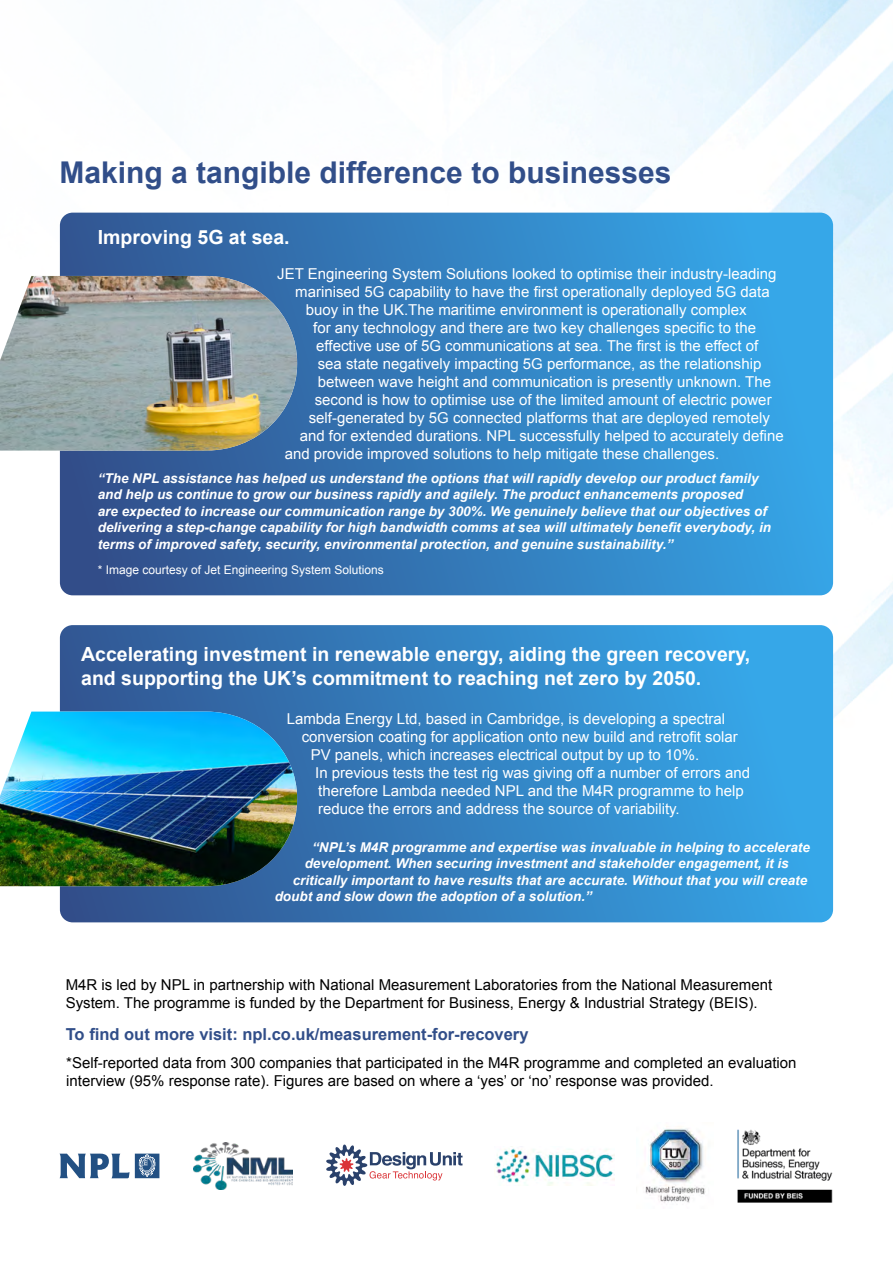
<style>
.page{position:relative;width:893px;height:1263px;background:#fff}
.page>*{position:absolute;margin:0;border:0;box-sizing:border-box;transform-origin:0 0}
.t1{font:700 30px "Arial";color:#314e89}
.t2{font:700 19.5px/24px "Arial";color:#fff}
.t3{font:700 16.5px "Arial";color:#314e89}
.t4{font:15px "Arial";color:#fff}
.t5{font:15px/18px "Arial";color:#000}
.t6{font:italic 700 13.5px/16.5px "Arial";color:#fff}
.t7{font:12px "Arial";color:#fff}
</style>
<div class="page">
<img style="left:0;top:0;width:893px;height:1190px">
<img style="left:636px;top:1123px;width:78px;height:80px">
<svg style="left:60px;top:1153px;width:99px;height:25px"></svg>
<img style="left:193px;top:1143px;width:99px;height:46px">
<svg style="left:326px;top:1144px;width:136px;height:42px"></svg>
<img style="left:495px;top:1146px;width:120px;height:40px">
<svg style="left:60px;top:213px;width:773px;height:382px"></svg>
<svg style="left:60px;top:625px;width:773px;height:297px"></svg>
<img style="left:0;top:276px;width:297px;height:175px">
<img style="left:0;top:711px;width:297px;height:175px">
<img style="left:735px;top:1127px;width:101px;height:76px">
<h1 class="t1" style="left:60px;top:153px;width:613px">Making a tangible difference to businesses</h1>
<h2 class="t2" style="left:98px;top:226px;width:193px">Improving 5G at sea.</h2>
<p class="t4" style="left:277px;top:264px;width:501px">JET Engineering System Solutions looked to optimise their industry-leading</p>
<p class="t4" style="left:295px;top:282px;width:476px">marinised 5G capability to have the first operationally deployed 5G data</p>
<p class="t4" style="left:306px;top:300px;width:442px">buoy in the UK.The maritime environment is operationally complex</p>
<p class="t4" style="left:313px;top:318px;width:444px">for any technology and there are two key challenges specific to the</p>
<p class="t4" style="left:316px;top:336px;width:443px">effective use of 5G communications at sea. The first is the effect of</p>
<p class="t4" style="left:318px;top:354px;width:445px">sea state negatively impacting 5G performance, as the relationship</p>
<p class="t4" style="left:318px;top:372px;width:455px">between wave height and communication is presently unknown. The</p>
<p class="t4" style="left:315px;top:390px;width:458px">second is how to optimise use of the limited amount of electric power</p>
<p class="t4" style="left:309px;top:408px;width:463px">self-generated by 5G connected platforms that are deployed remotely</p>
<p class="t4" style="left:300px;top:426px;width:485px">and for extended durations. NPL successfully helped to accurately define</p>
<p class="t4" style="left:285px;top:444px;width:436px">and provide improved solutions to help mitigate these challenges.</p>
<p class="t6" style="left:98px;top:470px;width:675px">“The NPL assistance has helped us understand the options that will rapidly develop our product family and help us continue to grow our business rapidly and agilely. The product enhancements proposed<br>are expected to increase our communication range by 300%. We genuinely believe that our objectives of delivering a step-change capability for high bandwidth comms at sea will ultimately benefit everybody, in terms of improved safety, security, environmental protection, and genuine sustainability.”</p>
<p class="t7" style="left:98px;top:562px;width:288px">* Image courtesy of Jet Engineering System Solutions</p>
<h2 class="t2" style="left:81px;top:642px;width:671px">Accelerating investment in renewable energy, aiding the green recovery, and supporting the UK’s commitment to reaching net zero by 2050.</h2>
<p class="t4" style="left:287px;top:709px;width:440px">Lambda Energy Ltd, based in Cambridge, is developing a spectral</p>
<p class="t4" style="left:302px;top:727px;width:438px">conversion coating for application onto new build and retrofit solar</p>
<p class="t4" style="left:311px;top:745px;width:390px">PV panels, which increases electrical output by up to 10%.</p>
<p class="t4" style="left:315px;top:763px;width:436px">In previous tests the test rig was giving off a number of errors and</p>
<p class="t4" style="left:318px;top:781px;width:427px">therefore Lambda needed NPL and the M4R programme to help</p>
<p class="t4" style="left:318px;top:799px;width:363px">reduce the errors and address the source of variability.</p>
<p class="t6" style="left:312px;top:839px;width:499px">“NPL’s M4R programme and expertise was invaluable in helping to accelerate</p>
<p class="t6" style="left:305px;top:856px;width:485px">development. When securing investment and stakeholder engagement, it is</p>
<p class="t6" style="left:293px;top:872px;width:516px">critically important to have results that are accurate. Without that you will create</p>
<p class="t6" style="left:275px;top:889px;width:319px">doubt and slow down the adoption of a solution.”</p>
<p class="t5" style="left:66px;top:976px;width:708px">M4R is led by NPL in partnership with National Measurement Laboratories from the National Measurement<br>System. The programme is funded by the Department for Business, Energy &amp; Industrial Strategy (BEIS).</p>
<p class="t3" style="left:66px;top:1024px;width:464px">To find out more visit: npl.co.uk/measurement-for-recovery</p>
<p class="t5" style="left:66px;top:1054px;width:732px">*Self-reported data from 300 companies that participated in the M4R programme and completed an evaluation interview (95% response rate). Figures are based on where a ‘yes’ or ‘no’ response was provided.</p>
</div>
